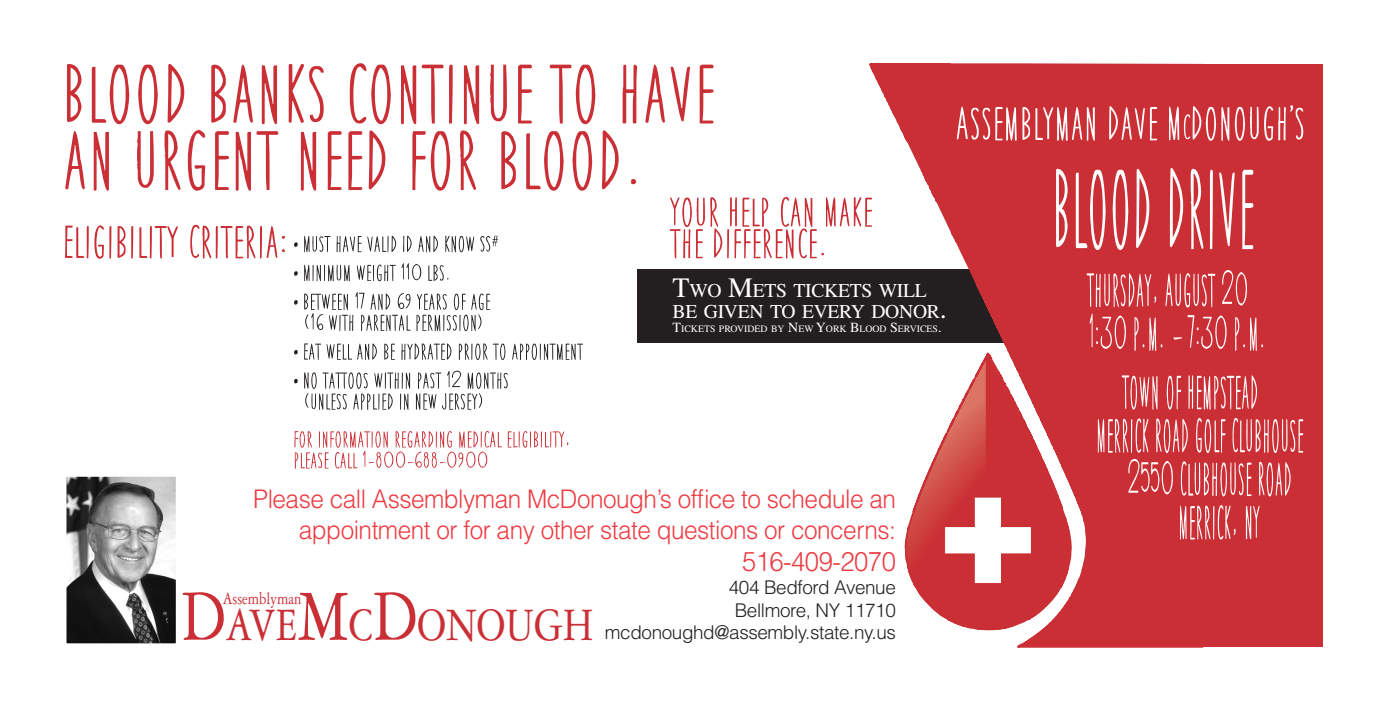
<style>
.page{position:relative;width:1386px;height:709px;background:#fff}
.page>*{position:absolute;margin:0;border:0;box-sizing:border-box;transform-origin:0 0}
.t1{font:49.52px "Garamond Three";color:#cb2f36;scale:.8 1}
.t2{font:300 26.95px "Helvetica";letter-spacing:-.02em;color:#ee3a41;scale:.95 1}
.t3{font:300 25.55px/30.8px "Helvetica";letter-spacing:-.02em;color:#ee3a41;text-align:right;scale:.95 1}
.t4{font:19.6px/21px "Times";letter-spacing:-.015em;color:#fff}
.t5{font:300 18.9px/22.8px "Helvetica";letter-spacing:-.02em;color:#231f20;text-align:center}
.t6{font:18.2px "Garamond Three";color:#cb2f36;scale:.8 1}
.t7{font:9.8px "Times";color:#fff}
.s1{font-size:28px}
.s2{font-size:14px}
.s3{font-size:76.65px}
</style>
<div class="page">
<div style="left:637px;top:270px;width:381px;height:73px;background:#231f20"></div>
<div style="left:1119px;top:64px;width:204px;height:583px;background:#cb2f36"></div>
<svg style="left:65px;top:130px;width:571px;height:61px"></svg>
<svg style="left:67px;top:63px;width:646px;height:61px"></svg>
<img style="left:68px;top:478px;width:106px;height:164px">
<div style="left:63px;top:473px;width:116px;height:174px;border:4px solid #fff"></div>
<svg style="left:868px;top:63px;width:336px;height:585px"></svg>
<svg style="left:1180px;top:505px;width:79px;height:34px"></svg>
<svg style="left:1128px;top:459px;width:163px;height:37px"></svg>
<svg style="left:1098px;top:418px;width:205px;height:35px"></svg>
<svg style="left:1122px;top:375px;width:135px;height:34px"></svg>
<svg style="left:1090px;top:313px;width:173px;height:38px"></svg>
<svg style="left:1087px;top:270px;width:160px;height:37px"></svg>
<svg style="left:1056px;top:168px;width:197px;height:82px"></svg>
<svg style="left:957px;top:105px;width:346px;height:36px"></svg>
<svg style="left:294px;top:431px;width:274px;height:38px"></svg>
<svg style="left:294px;top:371px;width:214px;height:39px"></svg>
<svg style="left:294px;top:343px;width:289px;height:17px"></svg>
<svg style="left:294px;top:292px;width:196px;height:39px"></svg>
<svg style="left:294px;top:263px;width:155px;height:18px"></svg>
<svg style="left:294px;top:235px;width:204px;height:17px"></svg>
<svg style="left:65px;top:225px;width:220px;height:34px"></svg>
<svg style="left:670px;top:197px;width:202px;height:62px"></svg>
<p class="t4" style="left:673px;top:280px;width:276px"><span class="s1">T</span>WO <span class="s1">M</span>ETS TICKETS WILL<br>BE GIVEN TO EVERY DONOR<span class="s1">.</span></p>
<p class="t7" style="left:673px;top:323px;width:270px"><span class="s2">T</span>ICKETS PROVIDED BY <span class="s2">N</span>EW <span class="s2">Y</span>ORK <span class="s2">B</span>LOOD <span class="s2">S</span>ERVICES<span class="s2">.</span></p>
<p class="t3" style="left:253px;top:483px;width:678px">Please call Assemblyman McDonough’s office to schedule an appointment or for any other state questions or concerns:</p>
<p class="t2" style="left:742px;top:545px;width:164px">516-409-2070</p>
<p class="t5" style="left:729px;top:576px;width:169px">404 Bedford Avenue<br>Bellmore, NY 11710</p>
<p class="t6" style="left:223px;top:589px;width:100px">Assemblyman</p>
<p class="t1" style="left:181px;top:598px;width:517px"><span class="s3">D</span>AVE<span class="s3">M</span>C<span class="s3">D</span>ONOUGH</p>
<p class="t5" style="left:605px;top:621px;width:293px">mcdonoughd@assembly.state.ny.us</p>
</div>
